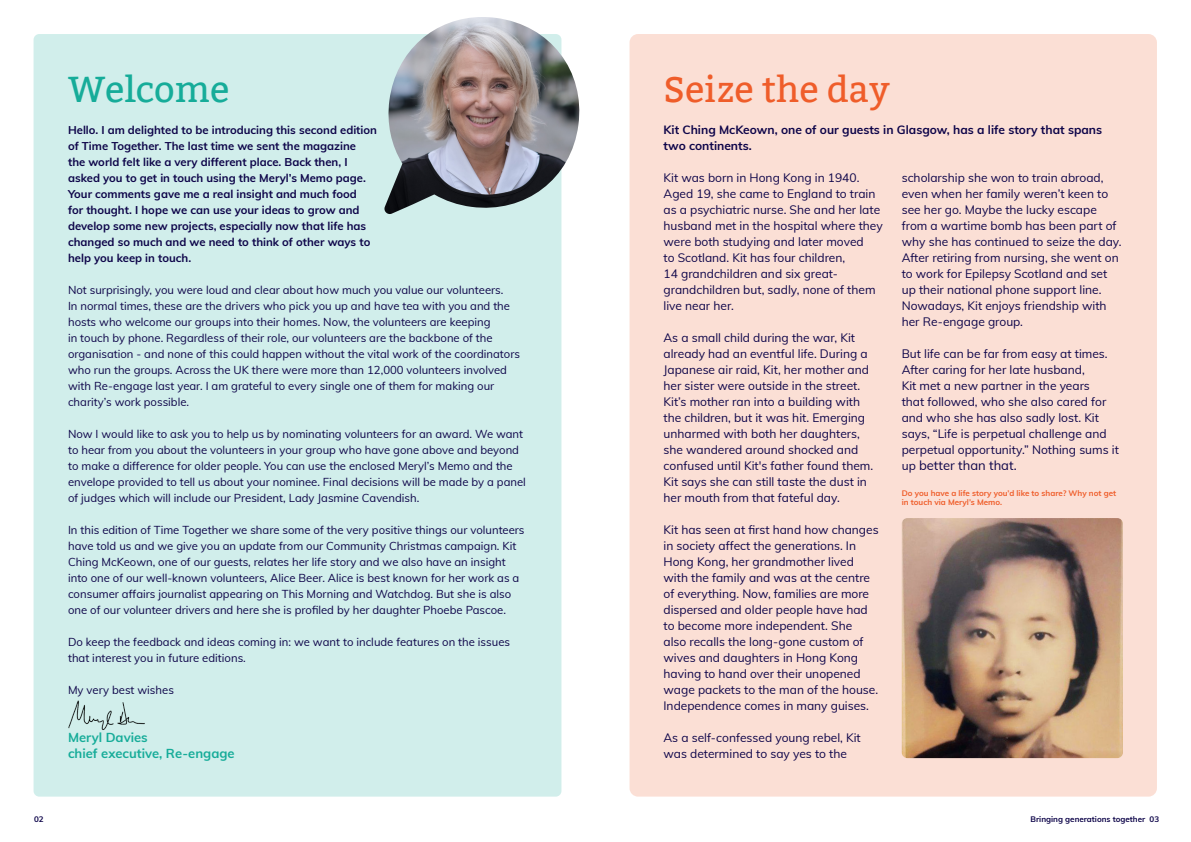
<style>
.page{position:relative;width:1191px;height:842px;background:#fff}
.page>*{position:absolute;margin:0;border:0;box-sizing:border-box;transform-origin:0 0}
.t1{font:36px "Bitter";color:#ef5d2a}
.t2{font:36px "Bitter";color:#16ac99}
.t3{font:700 13px "Muli";color:#16ac99}
.t4{font:13px "Muli";color:#0d0449}
.t5{font:12px/16px "Muli";color:#0d0449}
.t6{font:700 12px/16px "Muli";color:#0d0449}
.t7{font:11.3px/16px "Muli";color:#0d0449}
.t8{font:700 11.3px/16px "Muli";color:#0d0449}
.t9{font:700 8px/9.6px "Muli";color:#ef5d2a}
.t10{font:700 8px "Muli";color:#0d0449}
.s1{font-size:12px}
</style>
<div class="page">
<div style="left:34px;top:34px;width:527px;height:763px;background:#d1eeeb;border-radius:6px"></div>
<div style="left:629px;top:34px;width:528px;height:763px;background:#fbdfd5;border-radius:9px"></div>
<img style="left:384px;top:17px;width:196px;height:198px">
<img style="left:901px;top:518px;width:222px;height:240px">
<img style="left:68px;top:700px;width:77px;height:30px">
<p class="t2" style="left:68px;top:68px;width:162px">Welcome</p>
<p class="t8" style="left:68px;top:121px;width:310px">Hello. I am delighted to be introducing this second edition of Time Together. The last time we sent the magazine<br>the world felt like a very different place. Back then, I asked you to get in touch using the Meryl’s Memo page.<br>Your comments gave me a real insight and much food<br>for thought. I hope we can use your ideas to grow and develop some new projects, especially now that life has changed so much and we need to think of other ways to help you keep in touch.</p>
<p class="t7" style="left:68px;top:281px;width:453px">Not surprisingly, you were loud and clear about how much you value our volunteers.<br>In normal times, these are the drivers who pick you up and have tea with you and the hosts who welcome our groups into their homes. Now, the volunteers are keeping<br>in touch by phone. Regardless of their role, our volunteers are the backbone of the organisation - and none of this could happen without the vital work of the coordinators who run the groups. Across the UK there were more than 12,000 volunteers involved with Re-engage last year. I am grateful to every single one of them for making our charity’s work possible.</p>
<p class="t7" style="left:68px;top:425px;width:459px">Now I would like to ask you to help us by nominating volunteers for an award. We want to hear from you about the volunteers in your group who have gone above and beyond to make a difference for older people. You can use the enclosed Meryl’s Memo and the envelope provided to tell us about your nominee. Final decisions will be made by a panel of judges which will include our President, Lady Jasmine Cavendish.</p>
<p class="t7" style="left:68px;top:521px;width:458px">In this edition of Time Together we share some of the very positive things our volunteers have told us and we give you an update from our Community Christmas campaign. Kit Ching McKeown, one of our guests, relates her life story and we also have an insight into one of our well-known volunteers, Alice Beer. Alice is best known for her work as a consumer affairs journalist appearing on This Morning and Watchdog. But she is also one of our volunteer drivers and here she is profiled by her daughter Phoebe Pascoe.</p>
<p class="t7" style="left:68px;top:633px;width:443px">Do keep the feedback and ideas coming in: we want to include features on the issues that interest you in future editions.</p>
<p class="t7" style="left:68px;top:681px;width:107px">My very best wishes</p>
<p class="t3" style="left:68px;top:728px;width:81px">Meryl Davies</p>
<p class="t3" style="left:68px;top:744px;width:168px">chief executive, Re-engage</p>
<p class="t1" style="left:663px;top:68px;width:228px">Seize the day</p>
<p class="t6" style="left:663px;top:121px;width:440px">Kit Ching McKeown, one of our guests in Glasgow, has a life story that spans two continents.</p>
<p class="t5" style="left:663px;top:169px;width:221px">Kit was born in Hong Kong in 1940.<br>Aged 19, she came to England to train as a psychiatric nurse. She and her late husband met in the hospital where they were both studying and later moved<br>to Scotland. Kit has four children,<br>14 grandchildren and six great&shy;grandchildren but, sadly, none of them live near her.</p>
<p class="t5" style="left:663px;top:329px;width:211px">As a small child during the war, Kit already had an eventful life. During a Japanese air raid, Kit, her mother and her sister were outside in the street.<br>Kit’s mother ran into a building with the children, but it was hit. Emerging unharmed with both her daughters, she wandered around shocked and confused until Kit's father found them.<br>Kit says she can still taste the dust in her mouth from that fateful day.</p>
<p class="t5" style="left:663px;top:521px;width:217px">Kit has seen at first hand how changes in society affect the generations. In Hong Kong, her grandmother lived with the family and was at the centre of everything. Now, families are more dispersed and older people have had to become more independent. She<br>also recalls the long-gone custom of wives and daughters in Hong Kong having to hand over their unopened wage packets to the man of the house.<br>Independence comes in many guises.</p>
<p class="t5" style="left:663px;top:729px;width:199px">As a self-confessed young rebel, Kit was determined to say yes to the</p>
<p class="t5" style="left:901px;top:169px;width:221px">scholarship she won to train abroad, even when her family weren’t keen to see her go. Maybe the lucky escape from a wartime bomb has been part of why she has continued to seize the day.<br>After retiring from nursing, she went on to work for Epilepsy Scotland and set up their national phone support line.<br>Nowadays, Kit enjoys friendship with her Re-engage group.</p>
<p class="t5" style="left:901px;top:345px;width:219px">But life can be far from easy at times.<br>After caring for her late husband,<br>Kit met a new partner in the years<br>that followed, who she also cared for and who she has also sadly lost. Kit says, “Life is perpetual challenge and perpetual opportunity.” Nothing sums it</p>
<p class="t4" style="left:901px;top:456px;width:117px"><span class="s1">up</span> better than that.</p>
<p class="t9" style="left:901px;top:488px;width:216px">Do you have a life story you’d like to share? Why not get in touch via Meryl’s Memo.</p>
<p class="t10" style="left:34px;top:813px;width:11px">02</p>
<p class="t10" style="left:1030px;top:813px;width:130px">Bringing generations together 03</p>
</div>
